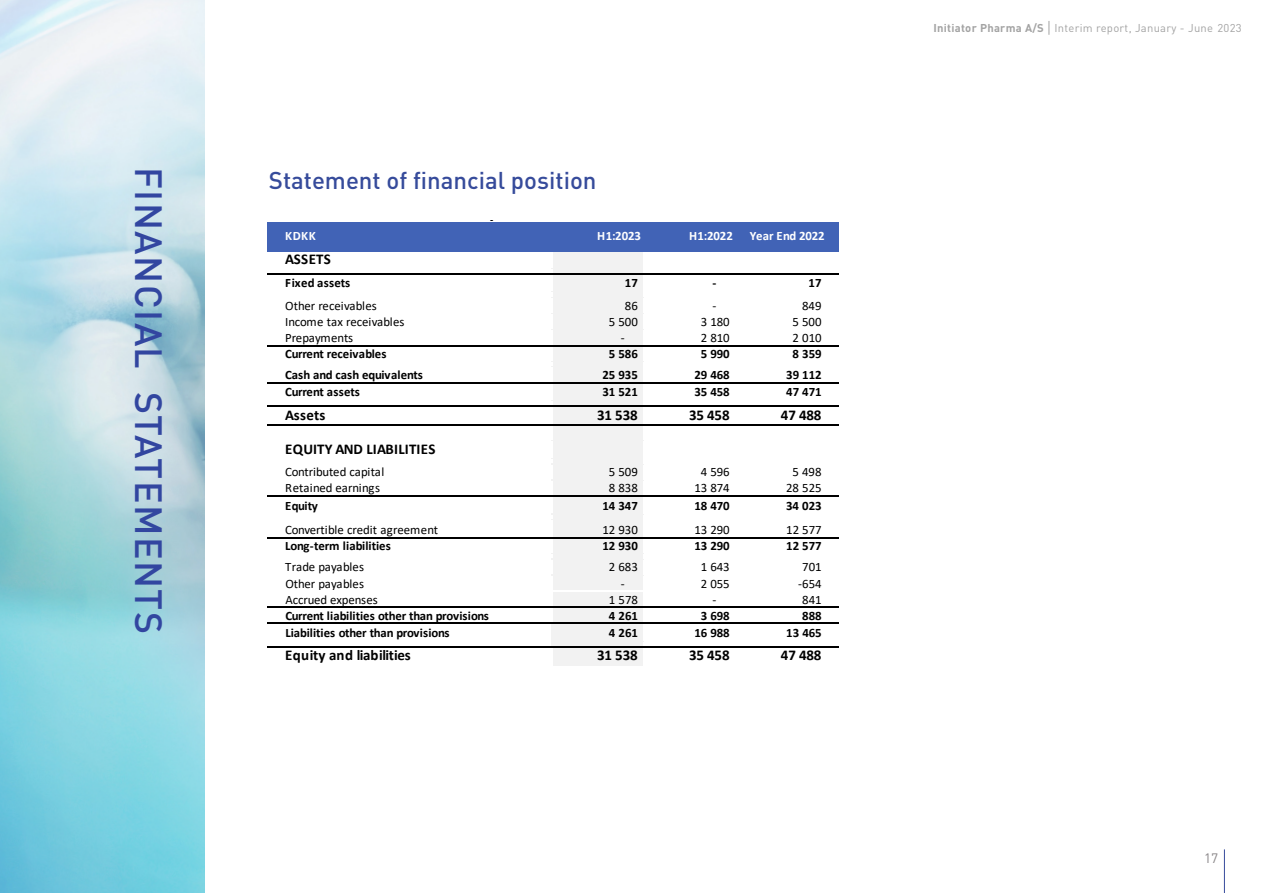
<style>
.page{position:relative;width:1263px;height:893px;background:#fff}
.page>*{position:absolute;margin:0;border:0;box-sizing:border-box;transform-origin:0 0}
.t1{font:500 37.5px "DIN";letter-spacing:.04em;color:#3246a0}
.t2{font:500 24px "DIN";color:#364b9b}
.t3{font:700 15px "Calibri";letter-spacing:-.005em;color:#000}
.t4{font:13.5px "DIN";color:#898688}
.t5{font:700 12.75px "Calibri";letter-spacing:-.005em;color:#000}
.t6{font:12.75px "Calibri";letter-spacing:-.005em;color:#000}
.t7{font:700 12.75px "Calibri";letter-spacing:-.005em;color:#fff}
.t8{font:11.25px "DIN";letter-spacing:.025em;color:#a3a3a3}
.s1{font-weight:700}
</style>
<div class="page">
<hr style="left:1224px;top:849px;width:1px;height:44px;background:#364b9b">
<img style="left:0;top:0;width:204px;height:893px">
<svg style="left:1049px;top:21px;width:1px;height:14px"></svg>
<div style="left:268px;top:222px;width:573px;height:29px;background:#4163b6"></div>
<div style="left:551px;top:250px;width:93px;height:19px;background:#f2f2f2"></div>
<div style="left:551px;top:268px;width:93px;height:7px;background:#f2f2f2"></div>
<div style="left:551px;top:273px;width:93px;height:20px;background:#f2f2f2"></div>
<div style="left:551px;top:292px;width:93px;height:6px;background:#f2f2f2"></div>
<div style="left:551px;top:297px;width:93px;height:17px;background:#f2f2f2"></div>
<div style="left:551px;top:313px;width:93px;height:17px;background:#f2f2f2"></div>
<div style="left:551px;top:329px;width:93px;height:17px;background:#f2f2f2"></div>
<div style="left:551px;top:345px;width:93px;height:17px;background:#f2f2f2"></div>
<div style="left:551px;top:361px;width:93px;height:6px;background:#f2f2f2"></div>
<div style="left:551px;top:366px;width:93px;height:17px;background:#f2f2f2"></div>
<div style="left:551px;top:382px;width:93px;height:20px;background:#f2f2f2"></div>
<svg style="left:552px;top:402px;width:91px;height:4px"></svg>
<div style="left:551px;top:406px;width:93px;height:19px;background:#f2f2f2"></div>
<div style="left:551px;top:424px;width:93px;height:17px;background:#f2f2f2"></div>
<div style="left:551px;top:440px;width:93px;height:19px;background:#f2f2f2"></div>
<div style="left:551px;top:458px;width:93px;height:7px;background:#f2f2f2"></div>
<div style="left:551px;top:464px;width:93px;height:17px;background:#f2f2f2"></div>
<div style="left:551px;top:480px;width:93px;height:17px;background:#f2f2f2"></div>
<div style="left:551px;top:496px;width:93px;height:19px;background:#f2f2f2"></div>
<div style="left:551px;top:514px;width:93px;height:6px;background:#f2f2f2"></div>
<div style="left:551px;top:519px;width:93px;height:19px;background:#f2f2f2"></div>
<div style="left:551px;top:537px;width:93px;height:17px;background:#f2f2f2"></div>
<div style="left:551px;top:553px;width:93px;height:7px;background:#f2f2f2"></div>
<div style="left:551px;top:559px;width:93px;height:17px;background:#f2f2f2"></div>
<div style="left:551px;top:575px;width:93px;height:17px;background:#f2f2f2"></div>
<div style="left:551px;top:591px;width:93px;height:17px;background:#f2f2f2"></div>
<div style="left:551px;top:607px;width:93px;height:17px;background:#f2f2f2"></div>
<div style="left:551px;top:623px;width:93px;height:19px;background:#f2f2f2"></div>
<div style="left:551px;top:641px;width:93px;height:6px;background:#f2f2f2"></div>
<div style="left:551px;top:646px;width:93px;height:19px;background:#f2f2f2"></div>
<svg style="left:551px;top:251px;width:1px;height:323px"></svg>
<svg style="left:643px;top:251px;width:1px;height:324px"></svg>
<hr style="left:551px;top:576px;width:1px;height:31px;background:#fff">
<hr style="left:643px;top:576px;width:1px;height:31px;background:#fff">
<svg style="left:551px;top:608px;width:1px;height:15px"></svg>
<svg style="left:551px;top:647px;width:1px;height:18px"></svg>
<svg style="left:643px;top:608px;width:1px;height:57px"></svg>
<hr style="left:268px;top:250px;width:573px;height:1px;background:#4163b6">
<hr style="left:268px;top:273px;width:573px;height:2px;background:#000">
<hr style="left:268px;top:345px;width:573px;height:1px;background:#000">
<hr style="left:268px;top:382px;width:573px;height:1px;background:#000">
<hr style="left:268px;top:406px;width:573px;height:1px;background:#000">
<hr style="left:268px;top:424px;width:573px;height:1px;background:#000">
<hr style="left:268px;top:496px;width:573px;height:1px;background:#000">
<hr style="left:268px;top:537px;width:573px;height:1px;background:#000">
<hr style="left:268px;top:591px;width:573px;height:1px;background:#fff">
<hr style="left:268px;top:607px;width:573px;height:1px;background:#000">
<hr style="left:268px;top:623px;width:573px;height:1px;background:#000">
<hr style="left:268px;top:646px;width:573px;height:1px;background:#000">
<div style="left:840px;top:162px;width:68px;height:609px;background:#fff"></div>
<h1 class="t1" style="left:173px;top:167px;width:469px;rotate:90deg">FINANCIAL STATEMENTS</h1>
<h2 class="t2" style="left:269px;top:165px;width:329px">Statement of financial position</h2>
<p class="t7" style="left:285px;top:227px;width:32px">KDKK</p>
<p class="t7" style="left:597px;top:227px;width:45px">H1:2023</p>
<p class="t7" style="left:689px;top:227px;width:45px">H1:2022</p>
<p class="t7" style="left:750px;top:227px;width:76px">Year End 2022</p>
<p class="t3" style="left:285px;top:248px;width:47px">ASSETS</p>
<p class="t5" style="left:285px;top:274px;width:66px">Fixed assets</p>
<p class="t5" style="left:625px;top:274px;width:14px">17</p>
<p class="t5" style="left:712px;top:274px;width:5px">-</p>
<p class="t5" style="left:809px;top:274px;width:14px">17</p>
<p class="t6" style="left:285px;top:297px;width:93px">Other receivables</p>
<p class="t6" style="left:625px;top:297px;width:14px">86</p>
<p class="t6" style="left:712px;top:297px;width:5px">-</p>
<p class="t6" style="left:802px;top:297px;width:21px">849</p>
<p class="t6" style="left:285px;top:313px;width:121px">Income tax receivables</p>
<p class="t6" style="left:609px;top:313px;width:30px">5 500</p>
<p class="t6" style="left:701px;top:313px;width:30px">3 180</p>
<p class="t6" style="left:793px;top:313px;width:30px">5 500</p>
<p class="t6" style="left:285px;top:329px;width:70px">Prepayments</p>
<p class="t6" style="left:621px;top:329px;width:5px">-</p>
<p class="t6" style="left:701px;top:329px;width:30px">2 810</p>
<p class="t6" style="left:793px;top:329px;width:30px">2 010</p>
<p class="t5" style="left:285px;top:345px;width:103px">Current receivables</p>
<p class="t5" style="left:609px;top:345px;width:30px">5 586</p>
<p class="t5" style="left:701px;top:345px;width:30px">5 990</p>
<p class="t5" style="left:793px;top:345px;width:30px">8 359</p>
<p class="t5" style="left:285px;top:366px;width:139px">Cash and cash equivalents</p>
<p class="t5" style="left:602px;top:366px;width:37px">25 935</p>
<p class="t5" style="left:694px;top:366px;width:37px">29 468</p>
<p class="t5" style="left:786px;top:366px;width:37px">39 112</p>
<p class="t5" style="left:285px;top:383px;width:76px">Current assets</p>
<p class="t5" style="left:602px;top:383px;width:37px">31 521</p>
<p class="t5" style="left:694px;top:383px;width:37px">35 458</p>
<p class="t5" style="left:786px;top:383px;width:37px">47 471</p>
<p class="t3" style="left:285px;top:404px;width:42px">Assets</p>
<p class="t3" style="left:597px;top:404px;width:42px">31 538</p>
<p class="t3" style="left:689px;top:404px;width:42px">35 458</p>
<p class="t3" style="left:781px;top:404px;width:42px">47 488</p>
<p class="t3" style="left:285px;top:438px;width:152px">EQUITY AND LIABILITIES</p>
<p class="t6" style="left:285px;top:463px;width:101px">Contributed capital</p>
<p class="t6" style="left:609px;top:463px;width:30px">5 509</p>
<p class="t6" style="left:701px;top:463px;width:30px">4 596</p>
<p class="t6" style="left:793px;top:463px;width:30px">5 498</p>
<p class="t6" style="left:285px;top:479px;width:96px">Retained earnings</p>
<p class="t6" style="left:609px;top:479px;width:30px">8 838</p>
<p class="t6" style="left:694px;top:479px;width:37px">13 874</p>
<p class="t6" style="left:786px;top:479px;width:37px">28 525</p>
<p class="t5" style="left:285px;top:496px;width:34px">Equity</p>
<p class="t5" style="left:602px;top:496px;width:37px">14 347</p>
<p class="t5" style="left:694px;top:496px;width:37px">18 470</p>
<p class="t5" style="left:786px;top:496px;width:37px">34 023</p>
<p class="t6" style="left:285px;top:521px;width:154px">Convertible credit agreement</p>
<p class="t6" style="left:602px;top:521px;width:37px">12 930</p>
<p class="t6" style="left:694px;top:521px;width:37px">13 290</p>
<p class="t6" style="left:786px;top:521px;width:37px">12 577</p>
<p class="t5" style="left:285px;top:537px;width:107px">Long-term liabilities</p>
<p class="t5" style="left:602px;top:537px;width:37px">12 930</p>
<p class="t5" style="left:694px;top:537px;width:37px">13 290</p>
<p class="t5" style="left:786px;top:537px;width:37px">12 577</p>
<p class="t6" style="left:285px;top:558px;width:80px">Trade payables</p>
<p class="t6" style="left:609px;top:558px;width:30px">2 683</p>
<p class="t6" style="left:701px;top:558px;width:30px">1 643</p>
<p class="t6" style="left:802px;top:558px;width:21px">701</p>
<p class="t6" style="left:285px;top:574px;width:80px">Other payables</p>
<p class="t6" style="left:621px;top:574px;width:5px">-</p>
<p class="t6" style="left:701px;top:574px;width:30px">2 055</p>
<p class="t6" style="left:798px;top:574px;width:25px">-654</p>
<p class="t6" style="left:285px;top:590px;width:94px">Accrued expenses</p>
<p class="t6" style="left:609px;top:590px;width:30px">1 578</p>
<p class="t6" style="left:712px;top:590px;width:5px">-</p>
<p class="t6" style="left:802px;top:590px;width:21px">841</p>
<p class="t5" style="left:285px;top:606px;width:205px">Current liabilities other than provisions</p>
<p class="t5" style="left:609px;top:606px;width:30px">4 261</p>
<p class="t5" style="left:701px;top:606px;width:30px">3 698</p>
<p class="t5" style="left:802px;top:606px;width:21px">888</p>
<p class="t5" style="left:285px;top:623px;width:166px">Liabilities other than provisions</p>
<p class="t5" style="left:609px;top:623px;width:30px">4 261</p>
<p class="t5" style="left:694px;top:623px;width:37px">16 988</p>
<p class="t5" style="left:786px;top:623px;width:37px">13 465</p>
<p class="t3" style="left:285px;top:644px;width:127px">Equity and liabilities</p>
<p class="t3" style="left:597px;top:644px;width:42px">31 538</p>
<p class="t3" style="left:689px;top:644px;width:42px">35 458</p>
<p class="t3" style="left:781px;top:644px;width:42px">47 488</p>
<p class="t8" style="left:933px;top:21px;width:310px"><span class="s1">Initiator Pharma A/S</span> Interim report, January - June 2023</p>
<p class="t4" style="left:1204px;top:849px;width:16px">17</p>
</div>
